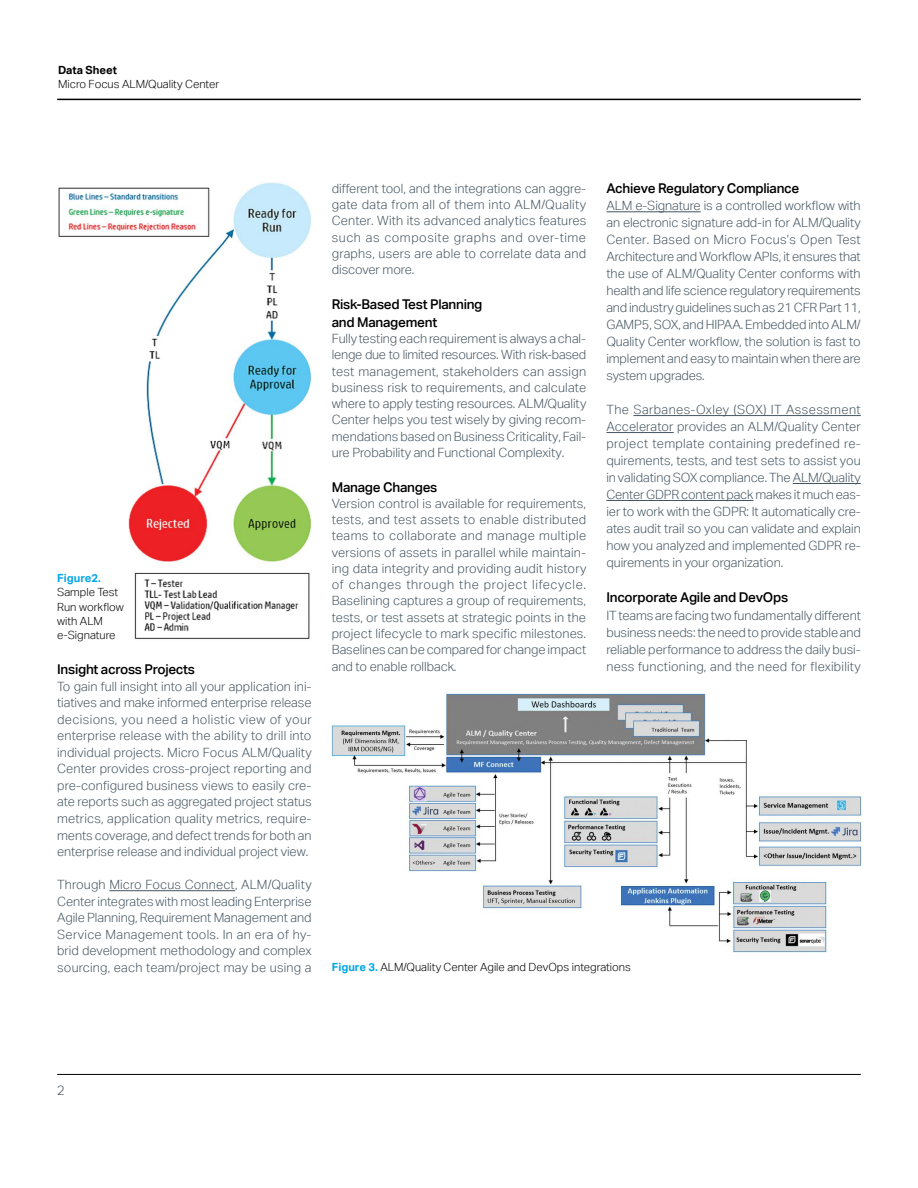
<style>
.page{position:relative;width:918px;height:1188px;background:#fff}
.page>*{position:absolute;margin:0;border:0;box-sizing:border-box;transform-origin:0 0}
.subhead_9_12_medium{font:500 13.5px/18px "Aktiv Grotesk";letter-spacing:-.02em;color:#000}
.t1{font:300 13.5px "Aktiv Grotesk";color:#455560}
.body_8_5_11-grey{font:300 12.75px/17px "Aktiv Grotesk";letter-spacing:-.005em;color:#455560;text-align:justify}
.caption_7_5_9_5{font:300 11.25px/14.2px "Aktiv Grotesk";color:#000}
.t2{font:700 11.25px "Aktiv Grotesk";color:#000}
.s1{font-weight:700;color:#00a6e9}
</style>
<div class="page">
<hr style="left:57px;top:1074px;width:804px;height:1px;background:#000">
<hr style="left:57px;top:99px;width:804px;height:1px;background:#000">
<hr style="left:109px;top:890px;width:126px;height:1px;background:#455560">
<hr style="left:606px;top:212px;width:95px;height:1px;background:#455560">
<hr style="left:633px;top:415px;width:228px;height:1px;background:#455560">
<hr style="left:606px;top:432px;width:68px;height:1px;background:#455560">
<hr style="left:793px;top:483px;width:68px;height:1px;background:#455560">
<hr style="left:606px;top:500px;width:147px;height:1px;background:#455560">
<img style="left:58px;top:182px;width:254px;height:457px">
<img style="left:332px;top:694px;width:529px;height:258px">
<p class="t2" style="left:58px;top:63px;width:60px">Data Sheet</p>
<p class="caption_7_5_9_5" style="left:58px;top:77px;width:163px">Micro Focus ALM/Quality Center</p>
<p class="caption_7_5_9_5" style="left:57px;top:571px;width:68px"><span class="s1">Figure2.<br></span>Sample Test<br>Run workflow with ALM e-Signature</p>
<p class="subhead_9_12_medium" style="left:57px;top:660px;width:139px">Insight across Projects</p>
<p class="body_8_5_11-grey" style="left:57px;top:678px;width:256px;line-height:16.5px">To gain full insight into all your application ini&shy;tiatives and make informed enterprise release decisions, you need a holistic view of your enterprise release with the ability to drill into individual projects. Micro Focus ALM/Quality Center provides cross-project reporting and pre-configured business views to easily cre&shy;ate reports such as aggregated project status metrics, application quality metrics, require&shy;ments coverage, and defect trends for both an enterprise release and individual project view.</p>
<p class="body_8_5_11-grey" style="left:57px;top:876px;width:256px;line-height:16.5px">Through Micro Focus Connect, ALM/Quality Center integrates with most leading Enterprise Agile Planning, Requirement Management and Service Management tools. In an era of hy&shy;brid development methodology and complex sourcing, each team/project may be using a</p>
<p class="body_8_5_11-grey" style="left:332px;top:180px;width:256px;line-height:16.4px">different tool, and the integrations can aggre&shy;gate data from all of them into ALM/Quality Center. With its advanced analytics features such as composite graphs and over-time graphs, users are able to correlate data and discover more.</p>
<p class="subhead_9_12_medium" style="left:332px;top:295px;width:152px">Risk-Based Test Planning and Management</p>
<p class="body_8_5_11-grey" style="left:332px;top:330px;width:256px;line-height:16.4px">Fully testing each requirement is always a chal&shy;lenge due to limited resources. With risk-based test management, stakeholders can assign business risk to requirements, and calculate where to apply testing resources. ALM/Quality Center helps you test wisely by giving recom&shy;mendations based on Business Criticality, Fail&shy;ure Probability and Functional Complexity.</p>
<p class="subhead_9_12_medium" style="left:332px;top:478px;width:107px">Manage Changes</p>
<p class="body_8_5_11-grey" style="left:332px;top:495px;width:256px;line-height:16.2px">Version control is available for requirements, tests, and test assets to enable distributed teams to collaborate and manage multiple versions of assets in parallel while maintain&shy;ing data integrity and providing audit history of changes through the project lifecycle.<br>Baselining captures a group of requirements, tests, or test assets at strategic points in the project lifecycle to mark specific milestones.<br>Baselines can be compared for change impact and to enable rollback.</p>
<p class="subhead_9_12_medium" style="left:606px;top:179px;width:194px">Achieve Regulatory Compliance</p>
<p class="body_8_5_11-grey" style="left:606px;top:197px;width:256px">ALM e-Signature is a controlled workflow with an electronic signature add-in for ALM/Quality Center. Based on Micro Focus’s Open Test Architecture and Workflow APIs, it ensures that the use of ALM/Quality Center conforms with health and life science regulatory requirements and industry guidelines such as 21 CFR Part 11, GAMP5, SOX, and HIPAA. Embedded into ALM/ Quality Center workflow, the solution is fast to implement and easy to maintain when there are system upgrades.</p>
<p class="body_8_5_11-grey" style="left:606px;top:401px;width:256px">The Sarbanes-Oxley (SOX) IT Assessment Accelerator provides an ALM/Quality Center project template containing predefined re&shy;quirements, tests, and test sets to assist you in validating SOX compliance. The ALM/Quality Center GDPR content pack makes it much eas&shy;ier to work with the GDPR: It automatically cre&shy;ates audit trail so you can validate and explain how you analyzed and implemented GDPR re&shy;quirements in your organization.</p>
<p class="subhead_9_12_medium" style="left:606px;top:588px;width:183px">Incorporate Agile and DevOps</p>
<p class="body_8_5_11-grey" style="left:606px;top:607px;width:256px">IT teams are facing two fundamentally different business needs: the need to provide stable and reliable performance to address the daily busi&shy;ness functioning, and the need for flexibility</p>
<p class="caption_7_5_9_5" style="left:332px;top:960px;width:301px"><span class="s1">Figure 3.</span> ALM/Quality Center Agile and DevOps integrations</p>
<p class="t1" style="left:57px;top:1082px;width:9px">2</p>
</div>
